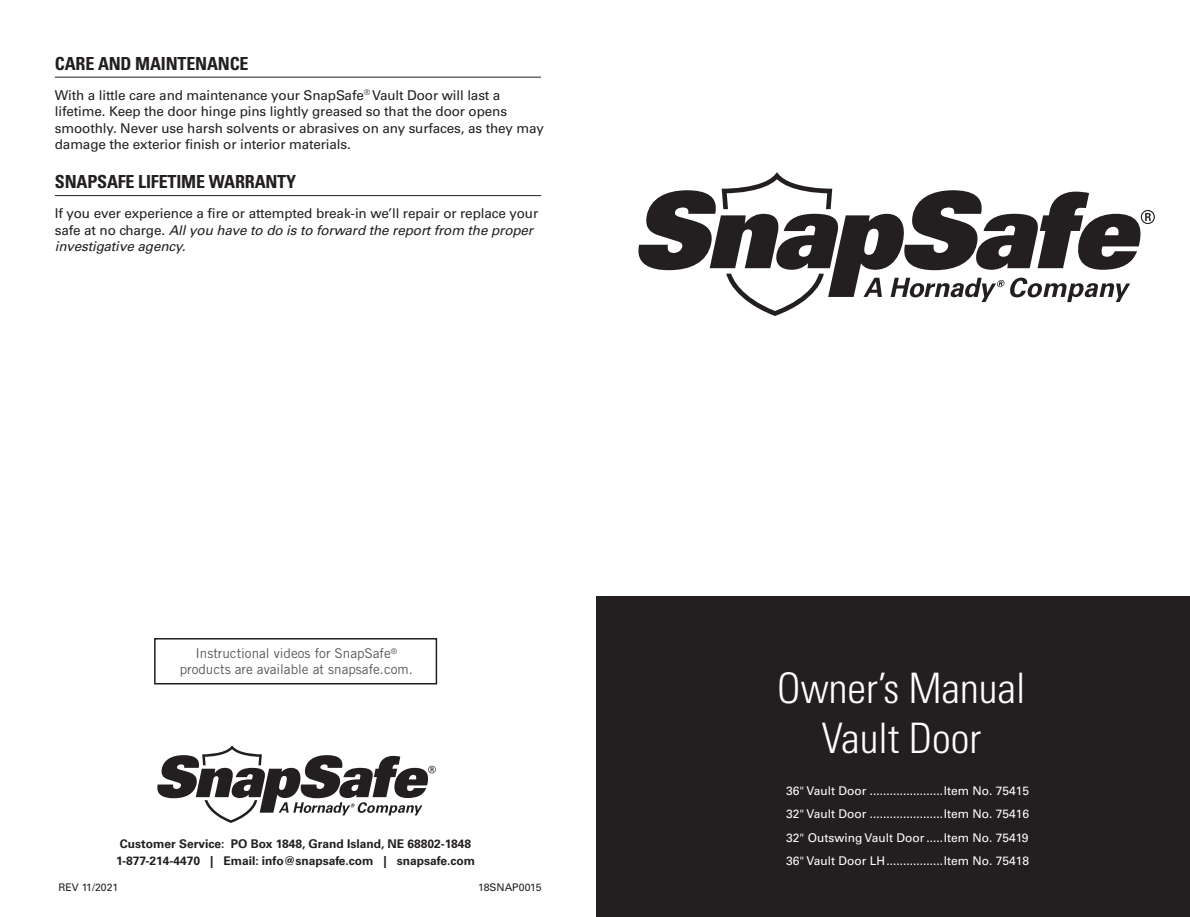
<style>
.page{position:relative;width:1190px;height:917px;background:#fff}
.page>*{position:absolute;margin:0;border:0;box-sizing:border-box;transform-origin:0 0}
.t1{font:300 condensed 42px/50.4px "Univers LT Std";color:#fff;text-align:center}
.t2{font:700 condensed 18px "Univers LT Std";letter-spacing:-.01em;color:#231f20}
.t3{font:13.5px/16.5px "Univers LT Std";letter-spacing:-.01em;color:#231f20}
.t4{font:13.5px/16.2px "Trade Gothic";color:#57585a;text-align:center}
.t5{font:12px/23.2px "Univers LT Std";color:#fff;text-align:justify}
.t6{font:700 12px/16.5px "Univers LT Std";color:#231f20;text-align:center}
.t7{font:10.5px "Univers LT Std";color:#231f20}
.s1{font-style:italic}
</style>
<div class="page">
<div style="left:596px;top:596px;width:593px;height:321px;background:#231f20"></div>
<hr style="left:55px;top:77px;width:486px;height:1px;background:#231f20">
<hr style="left:55px;top:195px;width:486px;height:1px;background:#231f20">
<svg style="left:157px;top:745px;width:279px;height:78px"></svg>
<svg style="left:638px;top:190px;width:516px;height:112px"></svg>
<svg style="left:721px;top:172px;width:111px;height:144px"></svg>
<div style="left:154px;top:638px;width:283px;height:46px;border:2px solid #231f20"></div>
<h2 class="t2" style="left:55px;top:52px;width:195px">CARE AND MAINTENANCE</h2>
<p class="t3" style="left:55px;top:87px;width:491px">With a little care and maintenance your SnapSafe<sup>®</sup> Vault Door will last a lifetime. Keep the door hinge pins lightly greased so that the door opens smoothly. Never use harsh solvents or abrasives on any surfaces, as they may damage the exterior finish or interior materials.</p>
<h2 class="t2" style="left:55px;top:171px;width:243px">SNAPSAFE LIFETIME WARRANTY</h2>
<p class="t3" style="left:55px;top:205px;width:485px">If you ever experience a fire or attempted break-in we’ll repair or replace your safe at no charge. <span class="s1">All you have to do is to forward the report from the proper investigative agency.</span></p>
<p class="t4" style="left:180px;top:645px;width:235px">Instructional videos for SnapSafe<sup>® </sup>products are available at snapsafe.com.</p>
<p class="t6" style="left:116px;top:836px;width:360px">Customer Service: PO Box 1848, Grand Island, NE 68802-1848<br>1-877-214-4470 | Email: info@snapsafe.com | snapsafe.com</p>
<p class="t7" style="left:58px;top:881px;width:61px">REV 11/2021</p>
<p class="t7" style="left:478px;top:881px;width:65px">18SNAP0015</p>
<h1 class="t1" style="left:777px;top:663px;width:250px">Owner’s Manual<br>Vault Door</h1>
<p class="t5" style="left:786px;top:779px;width:244px">36" Vault Door ......................Item No. 75415<br>32" Vault Door ......................Item No. 75416<br>32" Outswing Vault Door .....Item No. 75419<br>36" Vault Door LH.................Item No. 75418</p>
</div>
